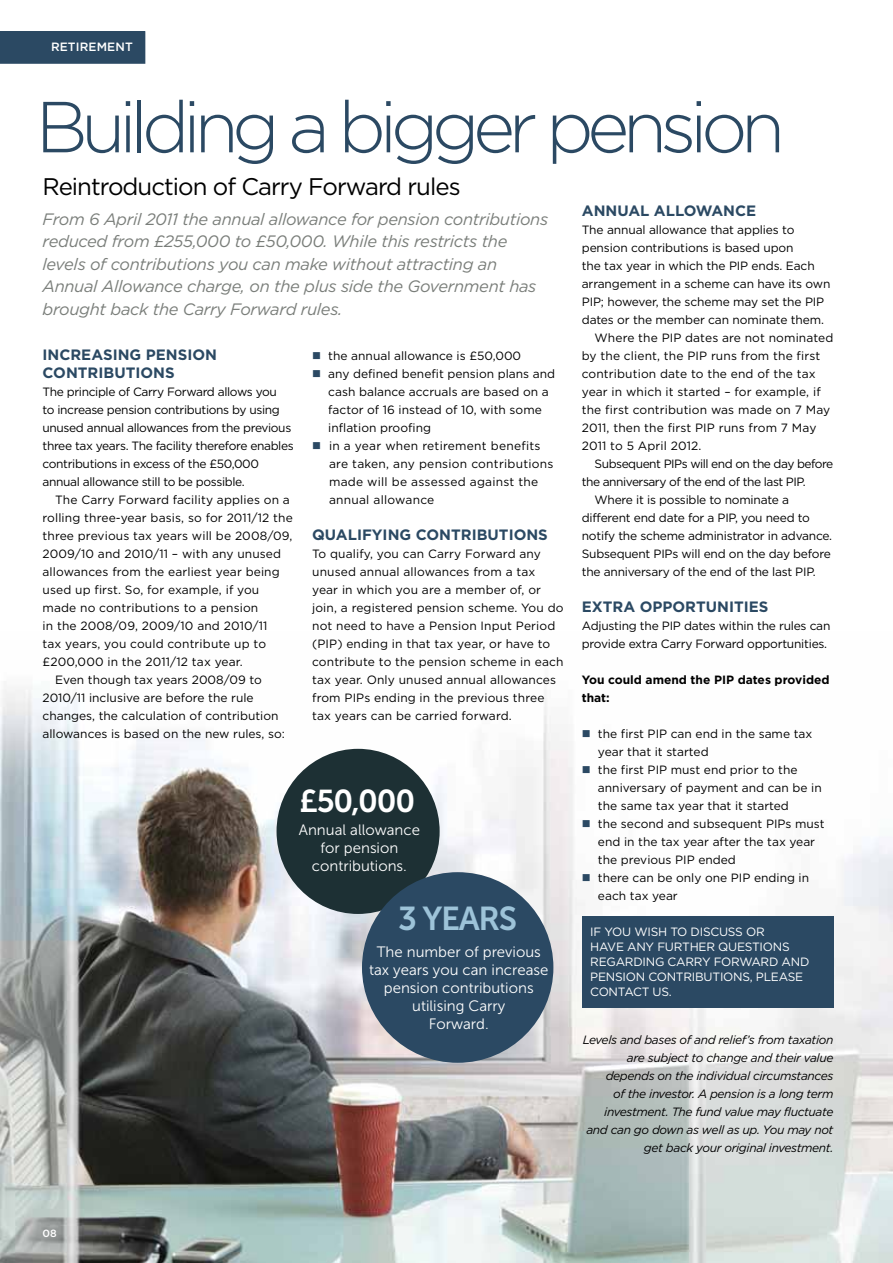
<style>
.page{position:relative;width:893px;height:1263px;background:#fff}
.page>*{position:absolute;margin:0;border:0;box-sizing:border-box;transform-origin:0 0}
.t1{font:300 72px "Gotham HTF";letter-spacing:-.09em;color:#2b4963}
.t2{font:33px "Museo Sans 700";color:#9dc3d8}
.t3{font:31.5px "Museo Sans 700";color:#fff}
.t4{font:24px "Gotham HTF";letter-spacing:-.04em;color:#000}
.t5{font:italic 16.5px/22.5px "Gotham HTF";letter-spacing:-.02em;color:#7a7e7a}
.t6{font:15px/18px "Museo Sans 300";color:#fff;text-align:center}
.t7{font:700 15px/18px "Gotham HTF";color:#2b4963}
.t8{font:12px/18px "Gotham HTF";color:#000}
.t9{font:12px/18px "Gotham HTF";letter-spacing:-.02em;color:#000}
.t10{font:italic 12px/18px "Gotham HTF";letter-spacing:-.03em;color:#000;text-align:right}
.t11{font:12px/18px "Gotham HTF";letter-spacing:-.03em;color:#000}
.t12{font:12px/18px "Gotham HTF";letter-spacing:.02em;color:#000}
.t13{font:12px "Gotham HTF";letter-spacing:-.02em;color:#fff}
.t14{font:12px "Gotham HTF";letter-spacing:-.04em;color:#000}
.t15{font:700 12px/18px "Gotham HTF";color:#000}
.t16{font:500 12px "Gotham HTF";letter-spacing:.01em;color:#fff}
.t17{font:500 10.5px "Gotham HTF";color:#fff}
.s1{color:#2b4963}
</style>
<div class="page">
<img style="left:0;top:687px;width:893px;height:576px">
<div style="left:0;top:31px;width:145px;height:33px;background:#2b4963"></div>
<div style="left:582px;top:916px;width:251px;height:91px;background:#2b4963"></div>
<div style="left:277px;top:749px;width:163px;height:165px;background:#1d3034;border-radius:50%"></div>
<div style="left:362px;top:872px;width:191px;height:191px;background:#2b4963;border-radius:50%"></div>
<p class="t16" style="left:51px;top:40px;width:83px">RETI REMENT</p>
<h1 class="t1" style="left:36px;top:88px;width:751px">Building a bigger pension</h1>
<h3 class="t4" style="left:43px;top:173px;width:420px">Reintroduction of Carry Forward rules</h3>
<p class="t5" style="left:43px;top:208px;width:507px">From 6 April 2011 the annual allowance for pension contributions reduced from £255,000 to £50,000. While this restricts the levels of contributions you can make without attracting an Annual Allowance charge, on the plus side the Government has brought back the Carry Forward rules.</p>
<p class="t7" style="left:43px;top:345px;width:176px">INCREASI NG PENSION<br>CONTRI BUTIONS</p>
<p class="t11" style="left:43px;top:383px;width:253px">The principle of Carry Forward allows you<br>to increase pension contributions by using unused annual allowances from the previous three tax years. The facility therefore enables contributions in excess of the £50,000 annual allowance still to be possible.</p>
<p class="t8" style="left:55px;top:491px;width:236px">The Carry Forward facility applies on a</p>
<p class="t8" style="left:43px;top:509px;width:252px">rolling three-year basis, so for 2011/12 the</p>
<p class="t8" style="left:43px;top:527px;width:252px">three previous tax years will be 2008/09,</p>
<p class="t8" style="left:43px;top:545px;width:240px">2009/10 and 2010/11 – with any unused</p>
<p class="t8" style="left:43px;top:563px;width:239px">allowances from the earliest year being</p>
<p class="t8" style="left:43px;top:581px;width:218px">used up first. So, for example, if you</p>
<p class="t8" style="left:43px;top:599px;width:217px">made no contributions to a pension</p>
<p class="t8" style="left:43px;top:617px;width:226px">in the 2008/09, 2009/10 and 2010/11</p>
<p class="t8" style="left:43px;top:635px;width:225px">tax years, you could contribute up to</p>
<p class="t8" style="left:43px;top:653px;width:202px">£200,000 in the 2011/12 tax year.</p>
<p class="t8" style="left:55px;top:671px;width:208px">Even though tax years 2008/09 to</p>
<p class="t8" style="left:43px;top:689px;width:213px">2010/11 inclusive are before the rule</p>
<p class="t8" style="left:43px;top:707px;width:238px">changes, the calculation of contribution</p>
<p class="t8" style="left:43px;top:725px;width:244px">allowances is based on the new rules, so:</p>
<p class="t8" style="left:312px;top:347px;width:211px"><span class="s1">■</span> the annual allowance is £50,000</p>
<p class="t8" style="left:328px;top:365px;width:228px;text-indent:-16px"><span class="s1">■</span> any defined benefit pension plans and cash balance accruals are based on a factor of 16 instead of 10, with some inflation proofing</p>
<p class="t12" style="left:329px;top:437px;width:226px;text-indent:-17px"><span class="s1">■</span> in a year when retirement benefits are taken, any pension contributions made will be assessed against the annual allowance</p>
<p class="t7" style="left:312px;top:525px;width:237px">QUALI FYI NG CONTRI BUTIONS</p>
<p class="t8" style="left:312px;top:545px;width:253px">To qualify, you can Carry Forward any unused annual allowances from a tax year in which you are a member of, or join, a registered pension scheme. You do not need to have a Pension Input Period (PIP) ending in that tax year, or have to contribute to the pension scheme in each tax year. Only unused annual allowances from PIPs ending in the previous three tax years can be carried forward.</p>
<h3 class="t3" style="left:299px;top:783px;width:117px">£50,000</h3>
<p class="t6" style="left:299px;top:821px;width:123px">Annual allowance for pension contributions.</p>
<h2 class="t2" style="left:398px;top:900px;width:120px">3 YEARS</h2>
<p class="t6" style="left:369px;top:943px;width:181px">The number of previous tax years you can increase pension contributions utilising Carry<br>Forward.</p>
<p class="t7" style="left:582px;top:201px;width:176px">ANNUAL ALLOWANCE</p>
<p class="t8" style="left:582px;top:221px;width:214px">The annual allowance that applies to</p>
<p class="t8" style="left:582px;top:239px;width:213px">pension contributions is based upon</p>
<p class="t8" style="left:582px;top:257px;width:234px">the tax year in which the PIP ends. Each</p>
<p class="t8" style="left:582px;top:275px;width:250px">arrangement in a scheme can have its own</p>
<p class="t8" style="left:582px;top:293px;width:244px">PIP; however, the scheme may set the PIP</p>
<p class="t8" style="left:582px;top:311px;width:244px">dates or the member can nominate them.</p>
<p class="t8" style="left:595px;top:329px;width:240px">Where the PIP dates are not nominated</p>
<p class="t8" style="left:582px;top:347px;width:240px">by the client, the PIP runs from the first</p>
<p class="t8" style="left:582px;top:365px;width:235px">contribution date to the end of the tax</p>
<p class="t8" style="left:582px;top:383px;width:240px">year in which it started – for example, if</p>
<p class="t8" style="left:582px;top:401px;width:250px">the first contribution was made on 7 May</p>
<p class="t8" style="left:582px;top:419px;width:236px">2011, then the first PIP runs from 7 May</p>
<p class="t8" style="left:582px;top:437px;width:121px">2011 to 5 April 2012.</p>
<p class="t14" style="left:595px;top:457px;width:240px">Subsequent PIPs will end on the day before</p>
<p class="t14" style="left:582px;top:475px;width:225px">the anniversary of the end of the last PIP.</p>
<p class="t9" style="left:595px;top:491px;width:196px">Where it is possible to nominate a</p>
<p class="t9" style="left:582px;top:509px;width:230px">different end date for a PIP, you need to</p>
<p class="t9" style="left:582px;top:527px;width:252px">notify the scheme administrator in advance.</p>
<p class="t9" style="left:582px;top:545px;width:251px">Subsequent PIPs will end on the day before</p>
<p class="t9" style="left:582px;top:563px;width:236px">the anniversary of the end of the last PIP.</p>
<p class="t7" style="left:582px;top:597px;width:188px">EXTRA OPPORTUNITI ES</p>
<p class="t9" style="left:582px;top:617px;width:250px">Adjusting the PIP dates within the rules can provide extra Carry Forward opportunities.</p>
<p class="t15" style="left:582px;top:670px;width:249px">YOU COULD AMEND THE PIP DATES PROVIDED<br>THAT:</p>
<p class="t8" style="left:598px;top:725px;width:216px;text-indent:-16px"><span class="s1">■</span> the first PIP can end in the same tax year that it started</p>
<p class="t8" style="left:598px;top:761px;width:225px;text-indent:-16px"><span class="s1">■</span> the first PIP must end prior to the anniversary of payment and can be in the same tax year that it started</p>
<p class="t8" style="left:598px;top:815px;width:228px;text-indent:-16px"><span class="s1">■</span> the second and subsequent PIPs must end in the tax year after the tax year the previous PIP ended</p>
<p class="t8" style="left:598px;top:869px;width:213px;text-indent:-16px"><span class="s1">■</span> there can be only one PIP ending in each tax year</p>
<p class="t13" style="left:590px;top:925px;width:53px">If you wish</p>
<p class="t13" style="left:670px;top:925px;width:38px">to discuss</p>
<p class="t13" style="left:746px;top:925px;width:16px">or</p>
<p class="t13" style="left:590px;top:940px;width:9px">have</p>
<p class="t13" style="left:627px;top:940px;width:10px">any</p>
<p class="t13" style="left:657px;top:940px;width:10px">further</p>
<p class="t13" style="left:718px;top:940px;width:18px">questi</p>
<p class="t13" style="left:763px;top:940px;width:19px">ons</p>
<p class="t13" style="left:590px;top:955px;width:10px">regar</p>
<p class="t13" style="left:633px;top:955px;width:17px">ding</p>
<p class="t13" style="left:668px;top:955px;width:19px">Carry</p>
<p class="t13" style="left:714px;top:955px;width:28px">Forwar</p>
<p class="t13" style="left:769px;top:955px;width:42px">d an d</p>
<p class="t13" style="left:590px;top:970px;width:8px">pensi</p>
<p class="t13" style="left:626px;top:970px;width:49px">on contri</p>
<p class="t13" style="left:695px;top:970px;width:70px">butions, please</p>
<p class="t13" style="left:590px;top:985px;width:28px">contact</p>
<p class="t13" style="left:653px;top:985px;width:21px">us .</p>
<p class="t10" style="left:583px;top:1031px;width:252px">Levels and bases of and relief’s from taxation are subject to change and their value depends on the individual circumstances<br>of the investor. A pension is a long term investment. The fund value may fluctuate and can go down as well as up. You may not get back your original investment.</p>
<p class="t17" style="left:43px;top:1228px;width:16px">08</p>
</div>
